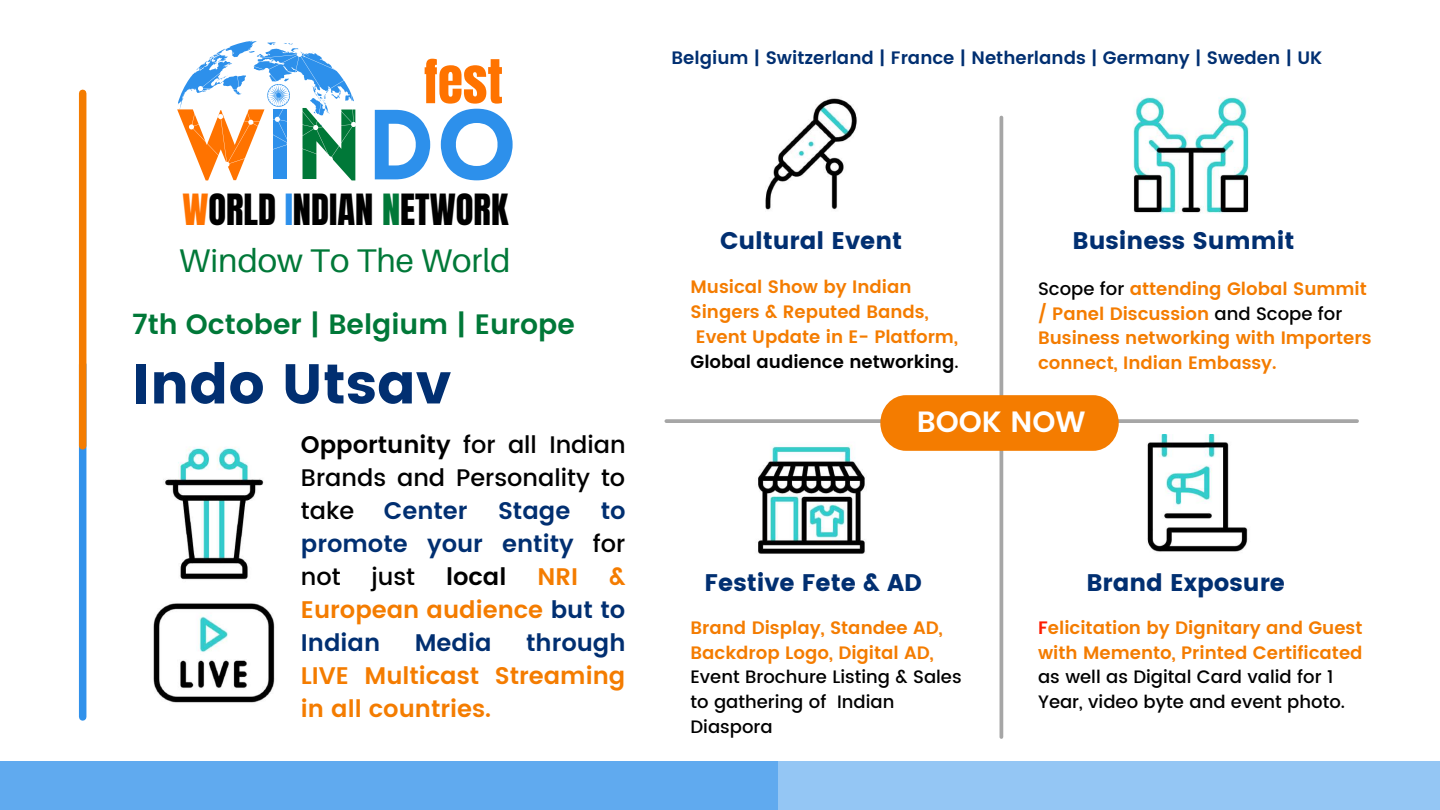
<style>
.page{position:relative;width:1440px;height:810px;background:#fff}
.page>*{position:absolute;margin:0;border:0;box-sizing:border-box;transform-origin:0 0}
.t1{font:900 97.3px "Lovelo";color:#2d90eb}
.t2{font:56px "Poppins";color:#012f71}
.t3{font:51.3px "Anton";color:#ff7300}
.t4{font:36.6px "Anton";color:#000}
.t5{font:32.8px "Aileron";color:#007838}
.t6{font:600 29.3px "Poppins";color:#fff}
.t7{font:600 28px "Poppins";color:#007838}
.t8{font:600 24px/33px "Poppins";color:#f47c00;text-align:justify}
.t9{font:500 24px/33px "Poppins";color:#000;text-align:justify}
.t10{font:24px "Poppins";color:#012f71}
.t11{font:600 24px/33px "Poppins";color:#012f71;text-align:justify}
.t12{font:600 24px "Poppins";color:#000}
.t13{font:600 18px/24.8px "Poppins";color:#f47c00}
.t14{font:500 18px/24.8px "Poppins";color:#000}
.t15{font:600 18px "Poppins";color:#012f71}
.s1{color:#ff7300}
.s2{color:#007838}
.s3{color:#2d90eb}
.s4{font-weight:600}
.s5{font-weight:600;color:#012f71}
.s6{font-weight:500;color:#000}
.s7{color:#012f71}
.s8{color:#000}
.s9{color:#fd1b01}
</style>
<div class="page">
<svg style="left:666px;top:419px;width:691px;height:4px;background:#ababab"></svg>
<hr style="left:1000px;top:118px;width:3px;height:619px;background:#a6a6a6">
<div style="left:0;top:762px;width:1440px;height:48px;background:#94c6f4"></div>
<div style="left:0;top:762px;width:777px;height:48px;background:#60aaef"></div>
<img style="left:758px;top:446px;width:107px;height:108px">
<img style="left:163px;top:447px;width:101px;height:133px">
<img style="left:153px;top:603px;width:122px;height:100px">
<img style="left:765px;top:98px;width:92px;height:112px">
<img style="left:1133px;top:97px;width:117px;height:117px">
<img style="left:1147px;top:434px;width:101px;height:118px">
<div style="left:880px;top:395px;width:239px;height:56px;background:#f47c00;border-radius:27px"></div>
<div style="left:79px;top:364px;width:7px;height:353px;background:#3091eb"></div>
<div style="left:79px;top:93px;width:7px;height:353px;background:#f47c00"></div>
<svg style="left:178px;top:40px;width:176px;height:122px"></svg>
<h3 class="t3" style="left:424px;top:45px;width:81px">fest</h3>
<h1 class="t1" style="left:177px;top:106px;width:343px"><span class="s1">W</span>I<span class="s2">N</span>do</h1>
<h3 class="t4" style="left:182px;top:184px;width:328px"><span class="s1">W</span>ORLD <span class="s3">I</span>NDIAN <span class="s2">N</span>ETWORK</h3>
<h3 class="t5" style="left:179px;top:240px;width:333px">Window To The World</h3>
<h3 class="t7" style="left:132px;top:308px;width:444px">7th October | Belgium | Europe</h3>
<h2 class="t2" style="left:132px;top:351px;width:320px">Indo Utsav</h2>
<h3 class="t9" style="left:301px;top:428px;width:326px"><span class="s4">Opportunity</span> for all Indian Brands and Personality to take <span class="s5">Center</span></h3>
<h3 class="t11" style="left:498px;top:494px;width:74px">Stage</h3>
<h3 class="t11" style="left:301px;top:494px;width:326px;text-indent:300px">to promote your entity <span class="s6">for not</span></h3>
<h3 class="t9" style="left:372px;top:560px;width:45px">just</h3>
<h3 class="t12" style="left:446px;top:563px;width:62px">local</h3>
<h3 class="t8" style="left:538px;top:560px;width:42px">NRI</h3>
<h3 class="t8" style="left:301px;top:560px;width:326px;text-indent:308px">&amp; European audience <span class="s7">but to Indian</span></h3>
<h3 class="t11" style="left:415px;top:626px;width:78px">Media</h3>
<h3 class="t11" style="left:526px;top:626px;width:101px">through</h3>
<h3 class="t8" style="left:301px;top:659px;width:326px">LIVE Multicast Streaming in all countries.</h3>
<p class="t15" style="left:672px;top:47px;width:652px">Belgium | Switzerland | France | Netherlands | Germany | Sweden | UK</p>
<h3 class="t10" style="left:720px;top:227px;width:184px">Cultural Event</h3>
<h3 class="t10" style="left:1073px;top:227px;width:223px">Business Summit</h3>
<p class="t13" style="left:690px;top:275px;width:270px">Musical Show by Indian<br>Singers &amp; Reputed Bands,<br>Event Update in E- Platform,<br><span class="s8">Global audience networking</span><span class="s6">.</span></p>
<p class="t13" style="left:1038px;top:276px;width:335px"><span class="s6">Scope for</span> attending Global Summit / Panel Discussion <span class="s6">and Scope for<br></span>Business networking with Importers connect, Indian Embassy.</p>
<h3 class="t6" style="left:917px;top:405px;width:170px">BOOK NOW</h3>
<h3 class="t10" style="left:704px;top:568px;width:219px">Festive Fete &amp; AD</h3>
<p class="t13" style="left:690px;top:615px;width:254px">Brand Display, Standee AD,<br>Backdrop Logo, Digital AD,</p>
<p class="t14" style="left:690px;top:665px;width:273px">Event Brochure Listing &amp; Sales to gathering of Indian<br>Diaspora</p>
<h3 class="t10" style="left:1086px;top:568px;width:200px">Brand Exposure</h3>
<p class="t13" style="left:1038px;top:615px;width:326px"><span class="s9">F</span>elicitation by Dignitary and Guest with Memento, Printed Certificated</p>
<p class="t14" style="left:1038px;top:665px;width:308px">as well as Digital Card valid for 1<br>Year, video byte and event photo.</p>
</div>
